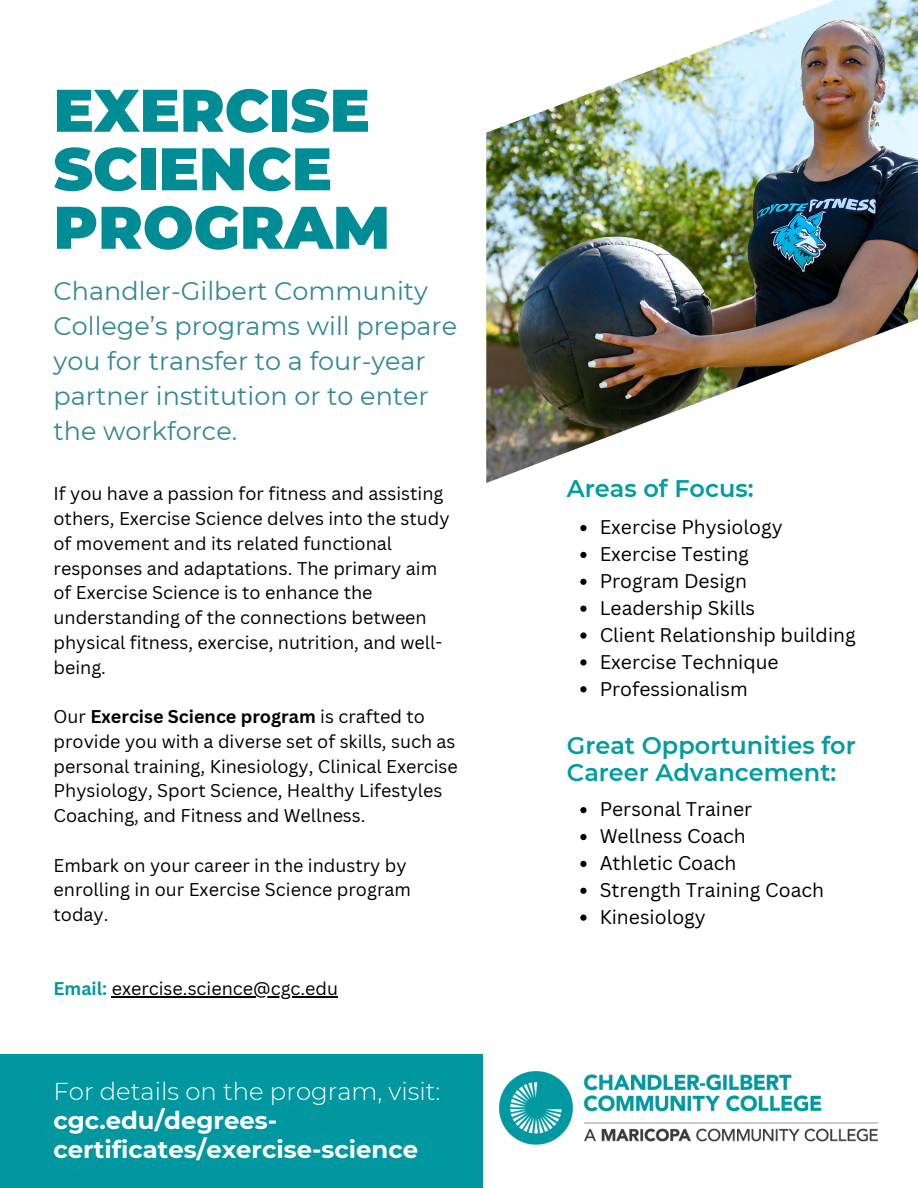
<style>
.page{position:relative;width:918px;height:1188px;background:#fff}
.page>*{position:absolute;margin:0;border:0;box-sizing:border-box;transform-origin:0 0}
.t1{font:900 60px/58.5px "Montserrat";color:#008c95}
.t2{font:25.5px/34.8px "Montserrat";color:#328894}
.t3{font:700 24.3px/29.4px "Montserrat";color:#fff}
.t4{font:300 24.3px "Montserrat";color:#fff}
.t5{font:600 24px/27px "Montserrat";color:#009ca2}
.t6{font:19.35px "Canva Sans";color:#000}
.t7{font:18px/24.8px "Canva Sans";color:#000}
.s1{font-weight:700}
.s2{font-weight:700;color:#0097a0}
</style>
<div class="page">
<img style="left:486px;top:0;width:432px;height:483px">
<hr style="left:112px;top:996px;width:226px;height:2px;background:#000">
<svg style="left:580px;top:525px;width:7px;height:6px"></svg>
<svg style="left:580px;top:552px;width:7px;height:6px"></svg>
<svg style="left:580px;top:579px;width:7px;height:6px"></svg>
<svg style="left:580px;top:606px;width:7px;height:6px"></svg>
<svg style="left:580px;top:632px;width:7px;height:7px"></svg>
<svg style="left:580px;top:659px;width:7px;height:7px"></svg>
<svg style="left:580px;top:686px;width:7px;height:6px"></svg>
<img style="left:500px;top:1071px;width:378px;height:74px">
<svg style="left:580px;top:807px;width:7px;height:6px"></svg>
<svg style="left:580px;top:834px;width:7px;height:6px"></svg>
<svg style="left:580px;top:861px;width:7px;height:6px"></svg>
<svg style="left:580px;top:888px;width:7px;height:6px"></svg>
<svg style="left:580px;top:915px;width:7px;height:6px"></svg>
<div style="left:0;top:1054px;width:483px;height:134px;background:#0097a0"></div>
<p class="t1" style="left:54px;top:81px;width:338px">EXERCISE<br>SCIENCE<br>PROGRAM</p>
<h2 class="t2" style="left:54px;top:274px;width:405px">Chandler-Gilbert Community<br>College’s programs will prepare you for transfer to a four-year partner institution or to enter the workforce.</h2>
<h1 class="t7" style="left:54px;top:481px;width:398px">If you have a passion for fitness and assisting others, Exercise Science delves into the study of movement and its related functional responses and adaptations. The primary aim of Exercise Science is to enhance the understanding of the connections between physical fitness, exercise, nutrition, and well&shy;being.</h1>
<h3 class="t7" style="left:54px;top:704px;width:406px">Our <span class="s1">Exercise Science program</span> is crafted to provide you with a diverse set of skills, such as personal training, Kinesiology, Clinical Exercise Physiology, Sport Science, Healthy Lifestyles Coaching, and Fitness and Wellness.</h3>
<h2 class="t7" style="left:54px;top:852px;width:359px">Embark on your career in the industry by enrolling in our Exercise Science program today.</h2>
<p class="t7" style="left:54px;top:976px;width:286px"><span class="s2">Email:</span> exercise.science@cgc.edu</p>
<h3 class="t4" style="left:54px;top:1076px;width:388px">For details on the program, visit:</h3>
<h3 class="t3" style="left:54px;top:1106px;width:366px">cgc.edu/degrees&shy;certificates/exercise-science</h3>
<p class="t5" style="left:567px;top:474px;width:188px">Areas of Focus:</p>
<p class="t6" style="left:600px;top:514px;width:184px">Exercise Physiology</p>
<p class="t6" style="left:600px;top:540px;width:151px">Exercise Testing</p>
<p class="t6" style="left:600px;top:567px;width:149px">Program Design</p>
<p class="t6" style="left:600px;top:594px;width:157px">Leadership Skills</p>
<p class="t6" style="left:600px;top:621px;width:258px">Client Relationship building</p>
<p class="t6" style="left:600px;top:648px;width:181px">Exercise Technique</p>
<p class="t6" style="left:600px;top:675px;width:150px">Professionalism</p>
<h3 class="t5" style="left:567px;top:732px;width:290px">Great Opportunities for<br>Career Advancement:</h3>
<p class="t6" style="left:600px;top:796px;width:154px">Personal Trainer</p>
<p class="t6" style="left:600px;top:823px;width:148px">Wellness Coach</p>
<p class="t6" style="left:600px;top:849px;width:138px">Athletic Coach</p>
<p class="t6" style="left:600px;top:876px;width:226px">Strength Training Coach</p>
<p class="t6" style="left:600px;top:903px;width:108px">Kinesiology</p>
</div>
